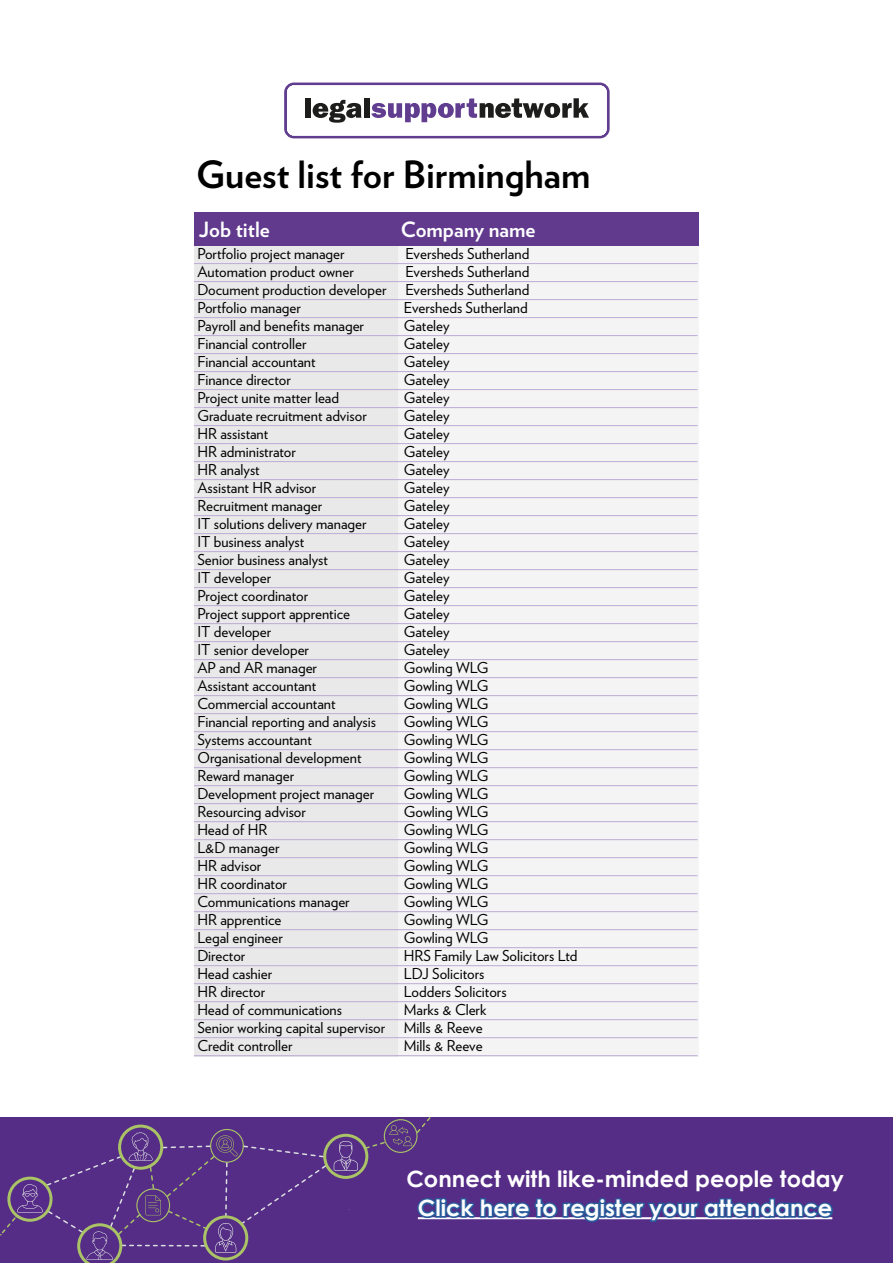
<style>
.page{position:relative;width:893px;height:1263px;background:#fff}
.page>*{position:absolute;margin:0;border:0;box-sizing:border-box;transform-origin:0 0}
.t1{font:700 37.5px "Verlag";color:#000}
.t2{font:700 22.5px "Century Gothic";color:#fff}
.t3{font:700 22.5px "Century Gothic";color:#fdfdfe}
.t4{font:700 21px "Verlag";color:#fff}
.t5{font:15px/18px "Verlag";color:#000}
</style>
<div class="page">
<div style="left:398px;top:245px;width:301px;height:812px;background:#f4f4f4"></div>
<div style="left:194px;top:245px;width:204px;height:812px;background:#e9e9e9"></div>
<div style="left:194px;top:212px;width:505px;height:33px;background:#613a8e"></div>
<hr style="left:194px;top:263px;width:204px;height:1px;background:#bcacd5">
<hr style="left:194px;top:281px;width:204px;height:1px;background:#bcacd5">
<hr style="left:194px;top:299px;width:204px;height:1px;background:#bcacd5">
<hr style="left:194px;top:317px;width:204px;height:1px;background:#bcacd5">
<hr style="left:194px;top:335px;width:204px;height:1px;background:#bcacd5">
<hr style="left:194px;top:353px;width:204px;height:1px;background:#bcacd5">
<hr style="left:194px;top:371px;width:204px;height:1px;background:#bcacd5">
<hr style="left:194px;top:389px;width:204px;height:1px;background:#bcacd5">
<hr style="left:194px;top:407px;width:204px;height:1px;background:#bcacd5">
<hr style="left:194px;top:425px;width:204px;height:1px;background:#bcacd5">
<hr style="left:194px;top:443px;width:204px;height:1px;background:#bcacd5">
<hr style="left:194px;top:461px;width:204px;height:1px;background:#bcacd5">
<hr style="left:194px;top:479px;width:204px;height:1px;background:#bcacd5">
<hr style="left:194px;top:497px;width:204px;height:1px;background:#bcacd5">
<hr style="left:194px;top:515px;width:204px;height:1px;background:#bcacd5">
<hr style="left:194px;top:533px;width:204px;height:1px;background:#bcacd5">
<hr style="left:194px;top:551px;width:204px;height:1px;background:#bcacd5">
<hr style="left:194px;top:569px;width:204px;height:1px;background:#bcacd5">
<hr style="left:194px;top:587px;width:204px;height:1px;background:#bcacd5">
<hr style="left:194px;top:605px;width:204px;height:1px;background:#bcacd5">
<hr style="left:194px;top:623px;width:204px;height:1px;background:#bcacd5">
<hr style="left:194px;top:641px;width:204px;height:1px;background:#bcacd5">
<hr style="left:194px;top:659px;width:204px;height:1px;background:#bcacd5">
<hr style="left:194px;top:677px;width:204px;height:1px;background:#bcacd5">
<hr style="left:194px;top:695px;width:204px;height:1px;background:#bcacd5">
<hr style="left:194px;top:713px;width:204px;height:1px;background:#bcacd5">
<hr style="left:194px;top:731px;width:204px;height:1px;background:#bcacd5">
<hr style="left:194px;top:749px;width:204px;height:1px;background:#bcacd5">
<hr style="left:194px;top:767px;width:204px;height:1px;background:#bcacd5">
<hr style="left:194px;top:785px;width:204px;height:1px;background:#bcacd5">
<hr style="left:194px;top:803px;width:204px;height:1px;background:#bcacd5">
<hr style="left:194px;top:821px;width:204px;height:1px;background:#bcacd5">
<hr style="left:194px;top:839px;width:204px;height:1px;background:#bcacd5">
<hr style="left:194px;top:857px;width:204px;height:1px;background:#bcacd5">
<hr style="left:194px;top:875px;width:204px;height:1px;background:#bcacd5">
<hr style="left:194px;top:893px;width:204px;height:1px;background:#bcacd5">
<hr style="left:194px;top:911px;width:204px;height:1px;background:#bcacd5">
<hr style="left:194px;top:929px;width:204px;height:1px;background:#bcacd5">
<hr style="left:194px;top:947px;width:204px;height:1px;background:#bcacd5">
<hr style="left:194px;top:965px;width:204px;height:1px;background:#bcacd5">
<hr style="left:194px;top:983px;width:204px;height:1px;background:#bcacd5">
<hr style="left:194px;top:1001px;width:204px;height:1px;background:#bcacd5">
<hr style="left:194px;top:1019px;width:204px;height:1px;background:#bcacd5">
<hr style="left:194px;top:1037px;width:204px;height:1px;background:#bcacd5">
<hr style="left:194px;top:1055px;width:204px;height:1px;background:#bcacd5">
<svg style="left:284px;top:83px;width:326px;height:55px"></svg>
<div style="left:0;top:1117px;width:893px;height:146px;background:#552c86"></div>
<svg style="left:417px;top:1198px;width:416px;height:25px"></svg>
<hr style="left:397px;top:263px;width:301px;height:1px;background:#bcacd5">
<hr style="left:397px;top:281px;width:301px;height:1px;background:#bcacd5">
<hr style="left:397px;top:299px;width:301px;height:1px;background:#bcacd5">
<hr style="left:397px;top:317px;width:301px;height:1px;background:#bcacd5">
<hr style="left:397px;top:335px;width:301px;height:1px;background:#bcacd5">
<hr style="left:397px;top:353px;width:301px;height:1px;background:#bcacd5">
<hr style="left:397px;top:371px;width:301px;height:1px;background:#bcacd5">
<hr style="left:397px;top:389px;width:301px;height:1px;background:#bcacd5">
<hr style="left:397px;top:407px;width:301px;height:1px;background:#bcacd5">
<hr style="left:397px;top:425px;width:301px;height:1px;background:#bcacd5">
<hr style="left:397px;top:443px;width:301px;height:1px;background:#bcacd5">
<hr style="left:397px;top:461px;width:301px;height:1px;background:#bcacd5">
<hr style="left:397px;top:479px;width:301px;height:1px;background:#bcacd5">
<hr style="left:397px;top:497px;width:301px;height:1px;background:#bcacd5">
<hr style="left:397px;top:515px;width:301px;height:1px;background:#bcacd5">
<hr style="left:397px;top:533px;width:301px;height:1px;background:#bcacd5">
<hr style="left:397px;top:551px;width:301px;height:1px;background:#bcacd5">
<hr style="left:397px;top:569px;width:301px;height:1px;background:#bcacd5">
<hr style="left:397px;top:587px;width:301px;height:1px;background:#bcacd5">
<hr style="left:397px;top:605px;width:301px;height:1px;background:#bcacd5">
<hr style="left:397px;top:623px;width:301px;height:1px;background:#bcacd5">
<hr style="left:397px;top:641px;width:301px;height:1px;background:#bcacd5">
<hr style="left:397px;top:659px;width:301px;height:1px;background:#bcacd5">
<hr style="left:397px;top:677px;width:301px;height:1px;background:#bcacd5">
<hr style="left:397px;top:695px;width:301px;height:1px;background:#bcacd5">
<hr style="left:397px;top:713px;width:301px;height:1px;background:#bcacd5">
<hr style="left:397px;top:731px;width:301px;height:1px;background:#bcacd5">
<hr style="left:397px;top:749px;width:301px;height:1px;background:#bcacd5">
<hr style="left:397px;top:767px;width:301px;height:1px;background:#bcacd5">
<hr style="left:397px;top:785px;width:301px;height:1px;background:#bcacd5">
<hr style="left:397px;top:803px;width:301px;height:1px;background:#bcacd5">
<hr style="left:397px;top:821px;width:301px;height:1px;background:#bcacd5">
<hr style="left:397px;top:839px;width:301px;height:1px;background:#bcacd5">
<hr style="left:397px;top:857px;width:301px;height:1px;background:#bcacd5">
<hr style="left:397px;top:875px;width:301px;height:1px;background:#bcacd5">
<hr style="left:397px;top:893px;width:301px;height:1px;background:#bcacd5">
<hr style="left:397px;top:911px;width:301px;height:1px;background:#bcacd5">
<hr style="left:397px;top:929px;width:301px;height:1px;background:#bcacd5">
<hr style="left:397px;top:947px;width:301px;height:1px;background:#bcacd5">
<hr style="left:397px;top:965px;width:301px;height:1px;background:#bcacd5">
<hr style="left:397px;top:983px;width:301px;height:1px;background:#bcacd5">
<hr style="left:397px;top:1001px;width:301px;height:1px;background:#bcacd5">
<hr style="left:397px;top:1019px;width:301px;height:1px;background:#bcacd5">
<hr style="left:397px;top:1037px;width:301px;height:1px;background:#bcacd5">
<hr style="left:397px;top:1055px;width:301px;height:1px;background:#bcacd5">
<div style="left:210px;top:1129px;width:34px;height:34px;border:1px solid #a9c366;border-radius:50%"></div>
<div style="left:384px;top:1119px;width:34px;height:34px;border:1px solid #a9c366;border-radius:50%"></div>
<div style="left:118px;top:1124px;width:45px;height:46px;border:3px solid #a9c366;border-radius:50%"></div>
<div style="left:323px;top:1134px;width:45px;height:45px;border:3px solid #a9c366;border-radius:50%"></div>
<svg style="left:334px;top:1141px;width:24px;height:30px"></svg>
<svg style="left:0;top:1132px;width:328px;height:131px"></svg>
<svg style="left:364px;top:1117px;width:67px;height:33px"></svg>
<h1 class="t1" style="left:196px;top:145px;width:396px">Guest list for Birmingham</h1>
<h3 class="t4" style="left:199px;top:213px;width:73px">Job title</h3>
<h3 class="t4" style="left:401px;top:213px;width:136px">Company name</h3>
<p class="t5" style="left:197px;top:244px;width:191px">Portfolio project manager<br>Automation product owner<br>Document production developer<br>Portfolio manager<br>Payroll and benefits manager<br>Financial controller<br>Financial accountant<br>Finance director<br>Project unite matter lead<br>Graduate recruitment advisor<br>HR assistant<br>HR administrator<br>HR analyst<br>Assistant HR advisor<br>Recruitment manager<br>IT solutions delivery manager<br>IT business analyst<br>Senior business analyst<br>IT developer<br>Project coordinator<br>Project support apprentice<br>IT developer<br>IT senior developer<br>AP and AR manager<br>Assistant accountant<br>Commercial accountant<br>Financial reporting and analysis<br>Systems accountant<br>Organisational development<br>Reward manager<br>Development project manager<br>Resourcing advisor<br>Head of HR<br>L&amp;D manager<br>HR advisor<br>HR coordinator<br>Communications manager<br>HR apprentice<br>Legal engineer<br>Director<br>Head cashier<br>HR director<br>Head of communications<br>Senior working capital supervisor<br>Credit controller</p>
<p class="t5" style="left:404px;top:244px;width:175px">Eversheds Sutherland<br>Eversheds Sutherland<br>Eversheds Sutherland<br>Eversheds Sutherland<br>Gateley<br>Gateley<br>Gateley<br>Gateley<br>Gateley<br>Gateley<br>Gateley<br>Gateley<br>Gateley<br>Gateley<br>Gateley<br>Gateley<br>Gateley<br>Gateley<br>Gateley<br>Gateley<br>Gateley<br>Gateley<br>Gateley<br>Gowling WLG<br>Gowling WLG<br>Gowling WLG<br>Gowling WLG<br>Gowling WLG<br>Gowling WLG<br>Gowling WLG<br>Gowling WLG<br>Gowling WLG<br>Gowling WLG<br>Gowling WLG<br>Gowling WLG<br>Gowling WLG<br>Gowling WLG<br>Gowling WLG<br>Gowling WLG<br>HRS Family Law Solicitors Ltd<br>LDJ Solicitors<br>Lodders Solicitors<br>Marks &amp; Clerk<br>Mills &amp; Reeve<br>Mills &amp; Reeve</p>
<h2 class="t2" style="left:406px;top:1162px;width:439px">Connect with like-minded people today</h2>
<h2 class="t3" style="left:418px;top:1191px;width:416px">Click here to register your attendance</h2>
</div>
